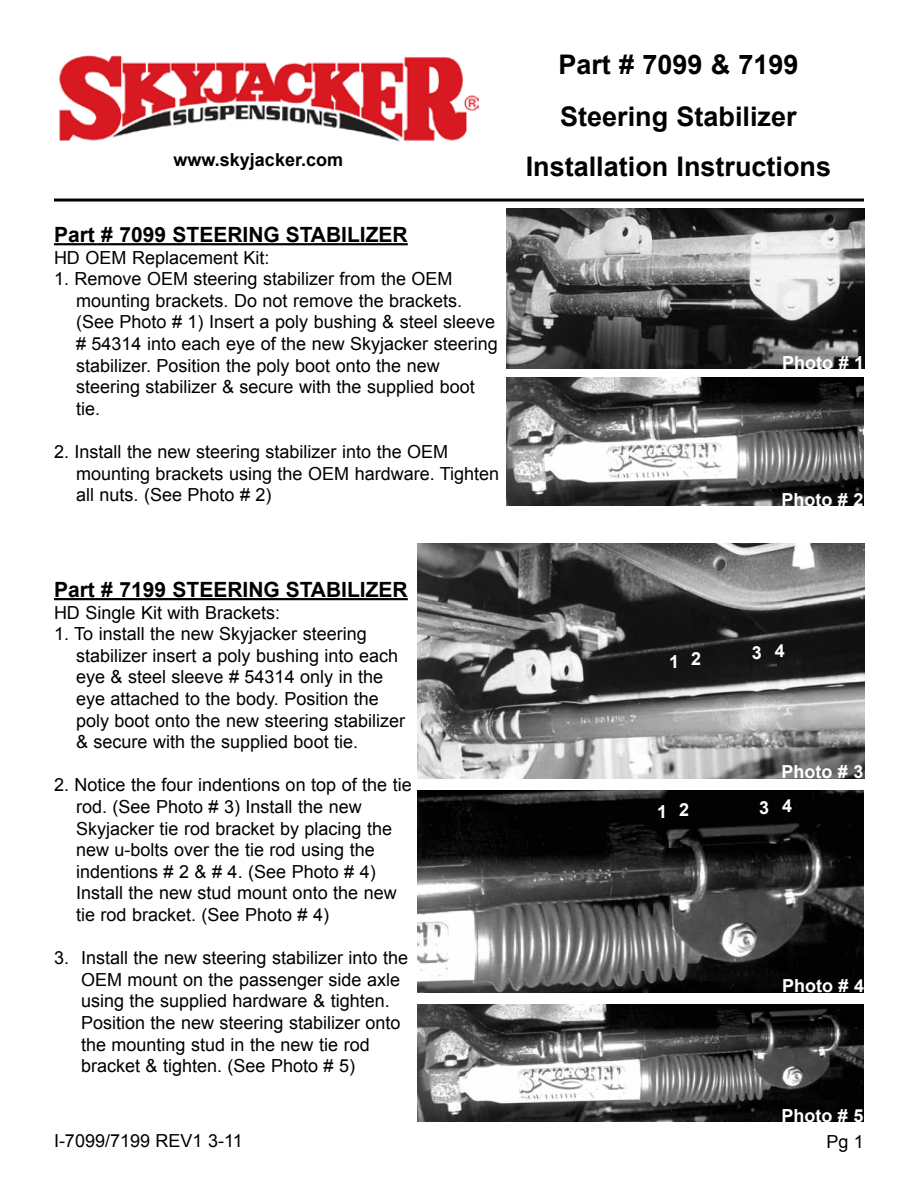
<style>
.page{position:relative;width:918px;height:1188px;background:#fff}
.page>*{position:absolute;margin:0;border:0;box-sizing:border-box;transform-origin:0 0}
.t1{font:700 27px/52.5px "Arial";color:#000}
.t2{font:700 21px "Arial";color:#000}
.t3{font:18px/21.6px "Arial";color:#000}
.t4{font:700 18px "Arial";color:#fff}
.t5{font:700 18px "Arial";color:#000}
</style>
<div class="page">
<hr style="left:54px;top:199px;width:810px;height:3px;background:#000">
<hr style="left:54px;top:243px;width:354px;height:2px;background:#000">
<hr style="left:54px;top:598px;width:354px;height:2px;background:#000">
<img style="left:506px;top:208px;width:358px;height:161px">
<img style="left:506px;top:377px;width:358px;height:128px">
<img style="left:417px;top:791px;width:447px;height:201px">
<img style="left:417px;top:1005px;width:447px;height:117px">
<img style="left:418px;top:543px;width:446px;height:236px">
<img style="left:59px;top:55px;width:419px;height:87px">
<p class="t5" style="left:174px;top:148px;width:171px">www.skyjacker.com</p>
<p class="t2" style="left:54px;top:221px;width:355px">Part # 7099 STEERING STABILIZER</p>
<p class="t3" style="left:54px;top:247px;width:217px">HD OEM Replacement Kit:</p>
<p class="t3" style="left:76px;top:268px;width:423px;text-indent:-22px">1. Remove OEM steering stabilizer from the OEM mounting brackets. Do not remove the brackets. (See Photo # 1) Insert a poly bushing &amp; steel sleeve # 54314 into each eye of the new Skyjacker steering stabilizer. Position the poly boot onto the new steering stabilizer &amp; secure with the supplied boot tie.</p>
<p class="t3" style="left:76px;top:441px;width:425px;text-indent:-22px">2. Install the new steering stabilizer into the OEM mounting brackets using the OEM hardware. Tighten all nuts. (See Photo # 2)</p>
<h1 class="t1" style="left:558px;top:39px;width:242px">Part # 7099 &amp; 7199<br>Steering Stabilizer</h1>
<h1 class="t1" style="left:526px;top:141px;width:307px">Installation Instructions</h1>
<p class="t4" style="left:782px;top:350px;width:84px">Photo # 1</p>
<p class="t4" style="left:781px;top:487px;width:84px">Photo # 2</p>
<p class="t2" style="left:54px;top:576px;width:355px">Part # 7199 STEERING STABILIZER</p>
<p class="t3" style="left:54px;top:602px;width:228px">HD Single Kit with Brackets:</p>
<p class="t3" style="left:76px;top:623px;width:331px;text-indent:-22px">1. To install the new Skyjacker steering stabilizer insert a poly bushing into each eye &amp; steel sleeve # 54314 only in the eye attached to the body. Position the poly boot onto the new steering stabilizer &amp; secure with the supplied boot tie.</p>
<p class="t3" style="left:76px;top:774px;width:337px;text-indent:-22px">2. Notice the four indentions on top of the tie rod. (See Photo # 3) Install the new Skyjacker tie rod bracket by placing the new u-bolts over the tie rod using the indentions # 2 &amp; # 4. (See Photo # 4)<br>Install the new stud mount onto the new tie rod bracket. (See Photo # 4)</p>
<p class="t3" style="left:81px;top:947px;width:329px;text-indent:-27px">3. Install the new steering stabilizer into the OEM mount on the passenger side axle using the supplied hardware &amp; tighten.<br>Position the new steering stabilizer onto the mounting stud in the new tie rod bracket &amp; tighten. (See Photo # 5)</p>
<p class="t3" style="left:54px;top:1130px;width:190px">I-7099/7199 REV1 3-11</p>
<p class="t4" style="left:669px;top:649px;width:12px">1</p>
<p class="t4" style="left:691px;top:647px;width:12px">2</p>
<p class="t4" style="left:752px;top:640px;width:35px">3 4</p>
<p class="t4" style="left:781px;top:759px;width:84px">Photo # 3</p>
<p class="t4" style="left:657px;top:799px;width:34px">1 2</p>
<p class="t4" style="left:759px;top:794px;width:35px">3 4</p>
<p class="t4" style="left:782px;top:974px;width:84px">Photo # 4</p>
<p class="t4" style="left:781px;top:1104px;width:84px">Photo # 5</p>
<p class="t3" style="left:826px;top:1131px;width:39px">Pg 1</p>
</div>
